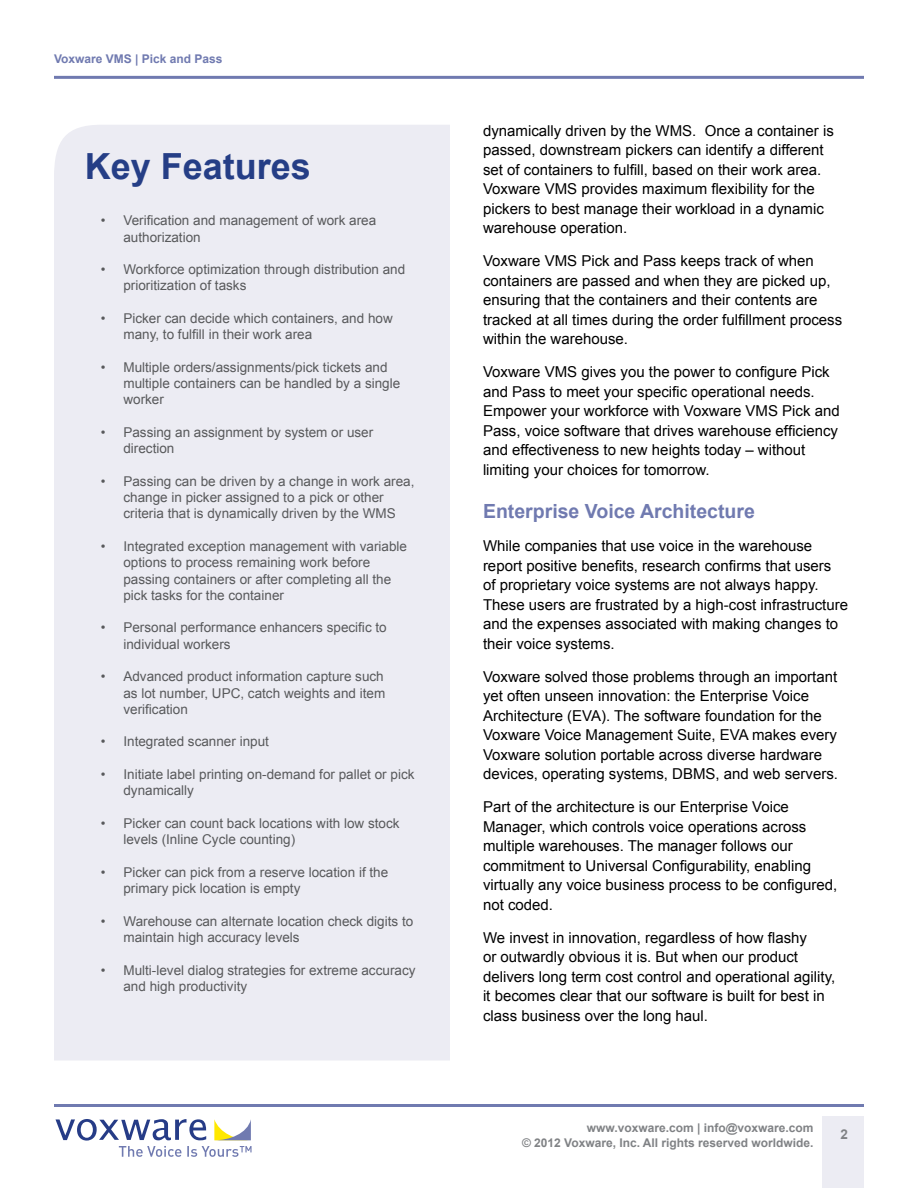
<style>
.page{position:relative;width:918px;height:1188px;background:#fff}
.page>*{position:absolute;margin:0;border:0;box-sizing:border-box;transform-origin:0 0}
.t1{font:700 36px "Arial";color:#253e86}
.t2{font:700 19.5px "Arial";color:#707ab0}
.t3{font:15px/19.5px "Arial";color:#000}
.t4{font:13.5px/16.2px "Arial";color:#58595b}
.t5{font:700 13.5px "Arial";color:#808285}
.t6{font:700 12px/15px "Arial";color:#808285;text-align:right}
.t7{font:700 12px "Arial";color:#707ab0}
</style>
<div class="page">
<svg style="left:55px;top:1119px;width:197px;height:38px"></svg>
<hr style="left:54px;top:1104px;width:810px;height:3px;background:#707ab0">
<hr style="left:54px;top:76px;width:810px;height:3px;background:#707ab0">
<div style="left:823px;top:1116px;width:41px;height:72px;background:#ececf3"></div>
<div style="left:54px;top:125px;width:396px;height:935px;background:#ececf3"></div>
<p class="t7" style="left:54px;top:51px;width:170px">Voxware VMS | Pick and Pass</p>
<h1 class="t1" style="left:85px;top:143px;width:228px">Key Features</h1>
<p class="t4" style="left:123px;top:213px;width:254px;text-indent:-23px">• Verification and management of work area authorization</p>
<p class="t4" style="left:123px;top:262px;width:283px;text-indent:-23px">• Workforce optimization through distribution and prioritization of tasks</p>
<p class="t4" style="left:123px;top:310px;width:271px;text-indent:-23px">• Picker can decide which containers, and how many, to fulfill in their work area</p>
<p class="t4" style="left:123px;top:359px;width:278px;text-indent:-23px">• Multiple orders/assignments/pick tickets and multiple containers can be handled by a single worker</p>
<p class="t4" style="left:123px;top:424px;width:251px;text-indent:-23px">• Passing an assignment by system or user direction</p>
<p class="t4" style="left:123px;top:473px;width:293px;text-indent:-23px">• Passing can be driven by a change in work area, change in picker assigned to a pick or other criteria that is dynamically driven by the WMS</p>
<p class="t4" style="left:123px;top:538px;width:285px;text-indent:-23px">• Integrated exception management with variable options to process remaining work before passing containers or after completing all the pick tasks for the container</p>
<p class="t4" style="left:123px;top:620px;width:265px;text-indent:-23px">• Personal performance enhancers specific to individual workers</p>
<p class="t4" style="left:123px;top:669px;width:263px;text-align:justify;text-indent:-23px">• Advanced product information capture such as lot number, UPC, catch weights and item verification</p>
<p class="t4" style="left:101px;top:734px;width:170px">• Integrated scanner input</p>
<p class="t4" style="left:123px;top:766px;width:293px;text-indent:-23px">• Initiate label printing on-demand for pallet or pick dynamically</p>
<p class="t4" style="left:123px;top:815px;width:278px;text-indent:-23px">• Picker can count back locations with low stock levels (Inline Cycle counting)</p>
<p class="t4" style="left:123px;top:864px;width:266px;text-indent:-23px">• Picker can pick from a reserve location if the primary pick location is empty</p>
<p class="t4" style="left:123px;top:913px;width:291px;text-indent:-23px">• Warehouse can alternate location check digits to maintain high accuracy levels</p>
<p class="t4" style="left:123px;top:962px;width:294px;text-indent:-23px">• Multi-level dialog strategies for extreme accuracy and high productivity</p>
<p class="t3" style="left:483px;top:121px;width:352px">dynamically driven by the WMS. Once a container is passed, downstream pickers can identify a different set of containers to fulfill, based on their work area.<br>Voxware VMS provides maximum flexibility for the pickers to best manage their workload in a dynamic warehouse operation.</p>
<p class="t3" style="left:483px;top:251px;width:361px">Voxware VMS Pick and Pass keeps track of when containers are passed and when they are picked up, ensuring that the containers and their contents are tracked at all times during the order fulfillment process within the warehouse.</p>
<p class="t3" style="left:483px;top:362px;width:358px">Voxware VMS gives you the power to configure Pick and Pass to meet your specific operational needs.<br>Empower your workforce with Voxware VMS Pick and Pass, voice software that drives warehouse efficiency and effectiveness to new heights today – without limiting your choices for tomorrow.</p>
<h2 class="t2" style="left:483px;top:498px;width:274px">Enterprise Voice Architecture</h2>
<p class="t3" style="left:483px;top:536px;width:367px">While companies that use voice in the warehouse report positive benefits, research confirms that users<br>of proprietary voice systems are not always happy.<br>These users are frustrated by a high-cost infrastructure and the expenses associated with making changes to their voice systems.</p>
<p class="t3" style="left:483px;top:667px;width:357px">Voxware solved those problems through an important yet often unseen innovation: the Enterprise Voice Architecture (EVA). The software foundation for the Voxware Voice Management Suite, EVA makes every Voxware solution portable across diverse hardware devices, operating systems, DBMS, and web servers.</p>
<p class="t3" style="left:483px;top:797px;width:356px">Part of the architecture is our Enterprise Voice Manager, which controls voice operations across multiple warehouses. The manager follows our commitment to Universal Configurability, enabling virtually any voice business process to be configured, not coded.</p>
<p class="t3" style="left:483px;top:928px;width:354px">We invest in innovation, regardless of how flashy<br>or outwardly obvious it is. But when our product delivers long term cost control and operational agility, it becomes clear that our software is built for best in class business over the long haul.</p>
<p class="t6" style="left:522px;top:1121px;width:293px">www.voxware.com | info@voxware.com<br>© 2012 Voxware, Inc. All rights reserved worldwide.</p>
<p class="t5" style="left:841px;top:1125px;width:9px">2</p>
</div>
